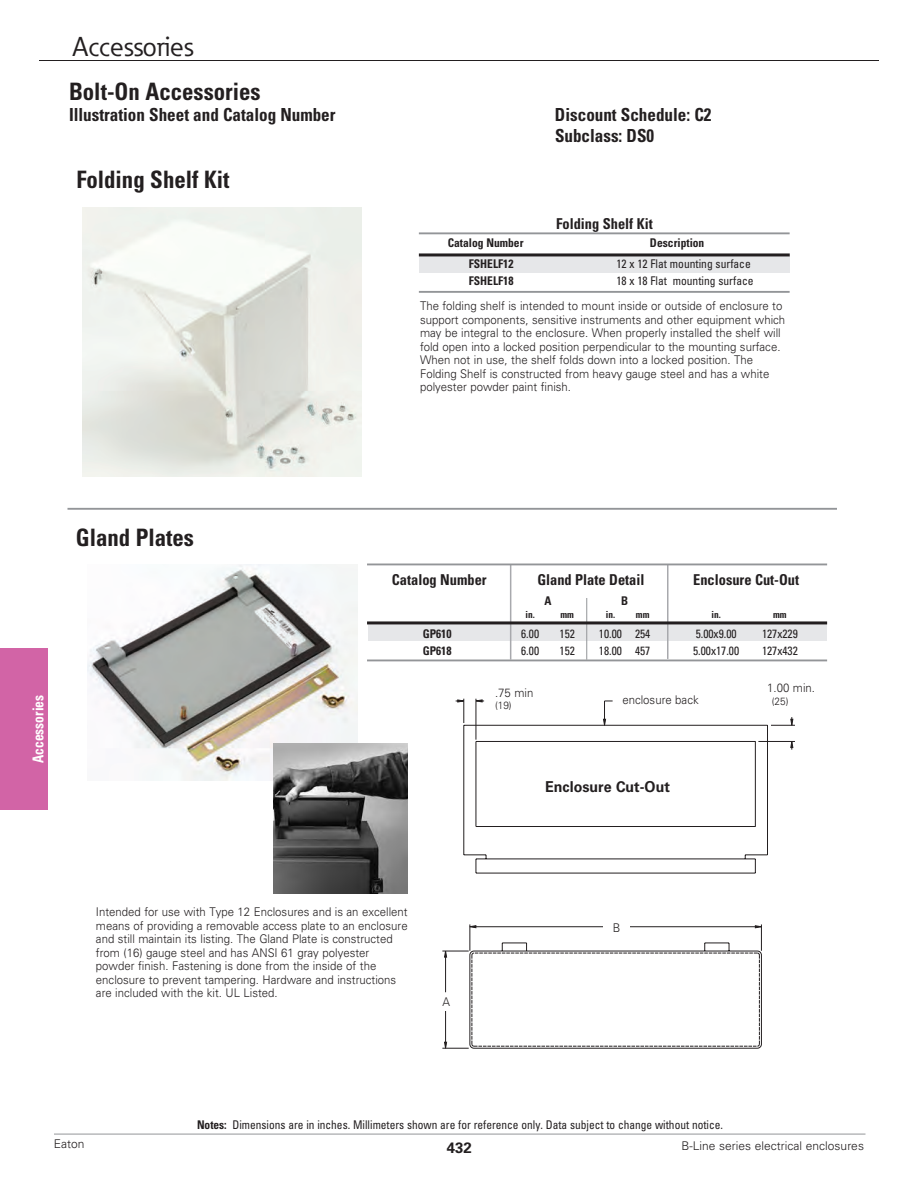
<style>
.page{position:relative;width:918px;height:1188px;background:#fff}
.page>*{position:absolute;margin:0;border:0;box-sizing:border-box;transform-origin:0 0}
.t1{font:27px "Eaton";color:#231f20}
.t2{font:700 condensed 24px "Univers LT Std";color:#231f20;scale:.95 1}
.t3{font:700 condensed 18px "Univers LT Std";color:#231f20;scale:.95 1}
.t4{font:700 condensed 15px "Univers LT Std";color:#231f20;scale:.96 1}
.t5{font:700 15px "Univers LT Std";color:#231f20;scale:.95 1}
.t6{font:700 condensed 15px "Univers LT Std";color:#fff;scale:.9 1}
.t7{font:700 15px "Univers LT Std";color:#231f20}
.t8{font:300 12px/13.5px "Univers LT Std";color:#231f20;scale:.95 1}
.t9{font:condensed 12px "Univers LT Std";color:#231f20;scale:.96 1}
.t10{font:condensed 12px "Univers LT Std";color:#231f20;scale:.95 1}
.t11{font:700 condensed 12px "Univers LT Std";color:#231f20;scale:.96 1}
.t12{font:300 12px "Univers LT Std";color:#231f20}
.t13{font:300 10.5px "Univers LT Std";color:#231f20;scale:.95 1}
.t14{font:700 condensed 9.75px "Univers LT Std";color:#231f20;scale:.96 1}
.s1{font-weight:700}
</style>
<div class="page">
<hr style="left:39px;top:60px;width:840px;height:1px;background:#231f20">
<hr style="left:54px;top:1134px;width:811px;height:1px;background:#939598">
<div style="left:0;top:648px;width:47px;height:162px;background:#d264a6"></div>
<div style="left:368px;top:624px;width:459px;height:17px;background:#e6e7e9"></div>
<hr style="left:510px;top:564px;width:1px;height:96px;background:#a8a9ad">
<hr style="left:667px;top:564px;width:2px;height:95px;background:#a8a9ad">
<hr style="left:586px;top:598px;width:1px;height:62px;background:#939598">
<div style="left:419px;top:256px;width:371px;height:16px;background:#e6e7e9"></div>
<hr style="left:419px;top:253px;width:371px;height:3px;background:#231f20">
<hr style="left:419px;top:232px;width:371px;height:2px;background:#939598">
<hr style="left:419px;top:291px;width:371px;height:2px;background:#939598">
<img style="left:82px;top:208px;width:279px;height:269px">
<hr style="left:367px;top:621px;width:460px;height:3px;background:#231f20">
<hr style="left:367px;top:564px;width:460px;height:1px;background:#939598">
<hr style="left:367px;top:660px;width:460px;height:1px;background:#939598">
<hr style="left:476px;top:699px;width:1px;height:41px;background:#231f20">
<hr style="left:758px;top:741px;width:37px;height:1px;background:#231f20">
<svg style="left:475px;top:700px;width:9px;height:2px"></svg>
<svg style="left:456px;top:699px;width:9px;height:24px"></svg>
<svg style="left:771px;top:717px;width:24px;height:9px"></svg>
<svg style="left:791px;top:742px;width:2px;height:8px"></svg>
<svg style="left:603px;top:701px;width:10px;height:24px"></svg>
<svg style="left:442px;top:950px;width:21px;height:99px"></svg>
<svg style="left:463px;top:725px;width:305px;height:324px"></svg>
<img style="left:87px;top:565px;width:271px;height:215px">
<div style="left:604px;top:922px;width:26px;height:17px;background:#fff"></div>
<div style="left:441px;top:996px;width:12px;height:15px;background:#fff"></div>
<div style="left:544px;top:779px;width:162px;height:27px;background:#fff"></div>
<img style="left:274px;top:743px;width:134px;height:151px">
<hr style="left:68px;top:508px;width:769px;height:2px;background:#939598">
<h1 class="t1" style="left:73px;top:30px;width:122px">Accessories</h1>
<p class="t2" style="left:69px;top:77px;width:203px">Bolt-On Accessories</p>
<p class="t3" style="left:69px;top:103px;width:282px">Illustration Sheet and Catalog Number</p>
<p class="t3" style="left:555px;top:103px;width:166px">Discount Schedule: C2</p>
<p class="t3" style="left:555px;top:125px;width:106px">Subclass: DS0</p>
<p class="t2" style="left:76px;top:164px;width:163px">Folding Shelf Kit</p>
<p class="t4" style="left:556px;top:214px;width:102px">Folding Shelf Kit</p>
<p class="t11" style="left:448px;top:236px;width:80px">Catalog Number</p>
<p class="t11" style="left:650px;top:236px;width:58px">Description</p>
<p class="t11" style="left:469px;top:257px;width:48px">FSHELF12</p>
<p class="t9" style="left:616px;top:256px;width:141px">12 x 12 Flat mounting surface</p>
<p class="t11" style="left:469px;top:273px;width:48px">FSHELF18</p>
<p class="t9" style="left:616px;top:273px;width:144px">18 x 18 Flat mounting surface</p>
<p class="t8" style="left:420px;top:299px;width:386px">The folding shelf is intended to mount inside or outside of enclosure to support components, sensitive instruments and other equipment which may be integral to the enclosure. When properly installed the shelf will fold open into a locked position perpendicular to the mounting surface.<br>When not in use, the shelf folds down into a locked position. The Folding Shelf is constructed from heavy gauge steel and has a white polyester powder paint finish.</p>
<p class="t2" style="left:76px;top:523px;width:126px">Gland Plates</p>
<p class="t6" style="left:29px;top:763px;width:77px;rotate:-90deg">Accessories</p>
<p class="t4" style="left:392px;top:571px;width:100px">Catalog Number</p>
<p class="t4" style="left:537px;top:571px;width:113px">Gland Plate Detail</p>
<p class="t4" style="left:693px;top:571px;width:112px">Enclosure Cut-Out</p>
<p class="t11" style="left:545px;top:593px;width:9px">A</p>
<p class="t11" style="left:621px;top:593px;width:9px">B</p>
<p class="t14" style="left:525px;top:609px;width:11px">in.</p>
<p class="t14" style="left:561px;top:609px;width:16px">mm</p>
<p class="t14" style="left:606px;top:609px;width:47px">in. mm</p>
<p class="t14" style="left:711px;top:609px;width:11px">in.</p>
<p class="t14" style="left:773px;top:609px;width:16px">mm</p>
<p class="t11" style="left:423px;top:627px;width:31px">GP610</p>
<p class="t9" style="left:521px;top:626px;width:20px">6.00</p>
<p class="t9" style="left:560px;top:626px;width:17px">152</p>
<p class="t9" style="left:599px;top:626px;width:55px">10.00 254</p>
<p class="t9" style="left:696px;top:626px;width:44px">5.00x9.00</p>
<p class="t9" style="left:762px;top:626px;width:39px">127x229</p>
<p class="t11" style="left:423px;top:644px;width:31px">GP618</p>
<p class="t9" style="left:521px;top:643px;width:20px">6.00</p>
<p class="t9" style="left:560px;top:643px;width:17px">152</p>
<p class="t9" style="left:599px;top:643px;width:55px">18.00 457</p>
<p class="t9" style="left:693px;top:643px;width:49px">5.00x17.00</p>
<p class="t9" style="left:762px;top:643px;width:39px">127x432</p>
<p class="t8" style="left:495px;top:686px;width:42px">.75 min</p>
<p class="t13" style="left:495px;top:699px;width:19px">(19)</p>
<p class="t8" style="left:622px;top:693px;width:82px">enclosure back</p>
<p class="t5" style="left:545px;top:778px;width:133px">Enclosure Cut-Out</p>
<p class="t8" style="left:767px;top:681px;width:52px">1.00 min.</p>
<p class="t13" style="left:772px;top:695px;width:19px">(25)</p>
<p class="t8" style="left:96px;top:905px;width:330px">Intended for use with Type 12 Enclosures and is an excellent means of providing a removable access plate to an enclosure and still maintain its listing. The Gland Plate is constructed from (16) gauge steel and has ANSI 61 gray polyester powder finish. Fastening is done from the inside of the enclosure to prevent tampering. Hardware and instructions are included with the kit. UL Listed.</p>
<p class="t8" style="left:442px;top:995px;width:10px">A</p>
<p class="t8" style="left:613px;top:921px;width:10px">B</p>
<p class="t10" style="left:197px;top:1117px;width:554px"><span class="s1">Notes:</span> Dimensions are in inches. Millimeters shown are for reference only. Data subject to change without notice.</p>
<p class="t12" style="left:54px;top:1137px;width:32px">Eaton</p>
<p class="t7" style="left:447px;top:1139px;width:27px">432</p>
<p class="t12" style="left:682px;top:1138px;width:184px">B-Line series electrical enclosures</p>
</div>
